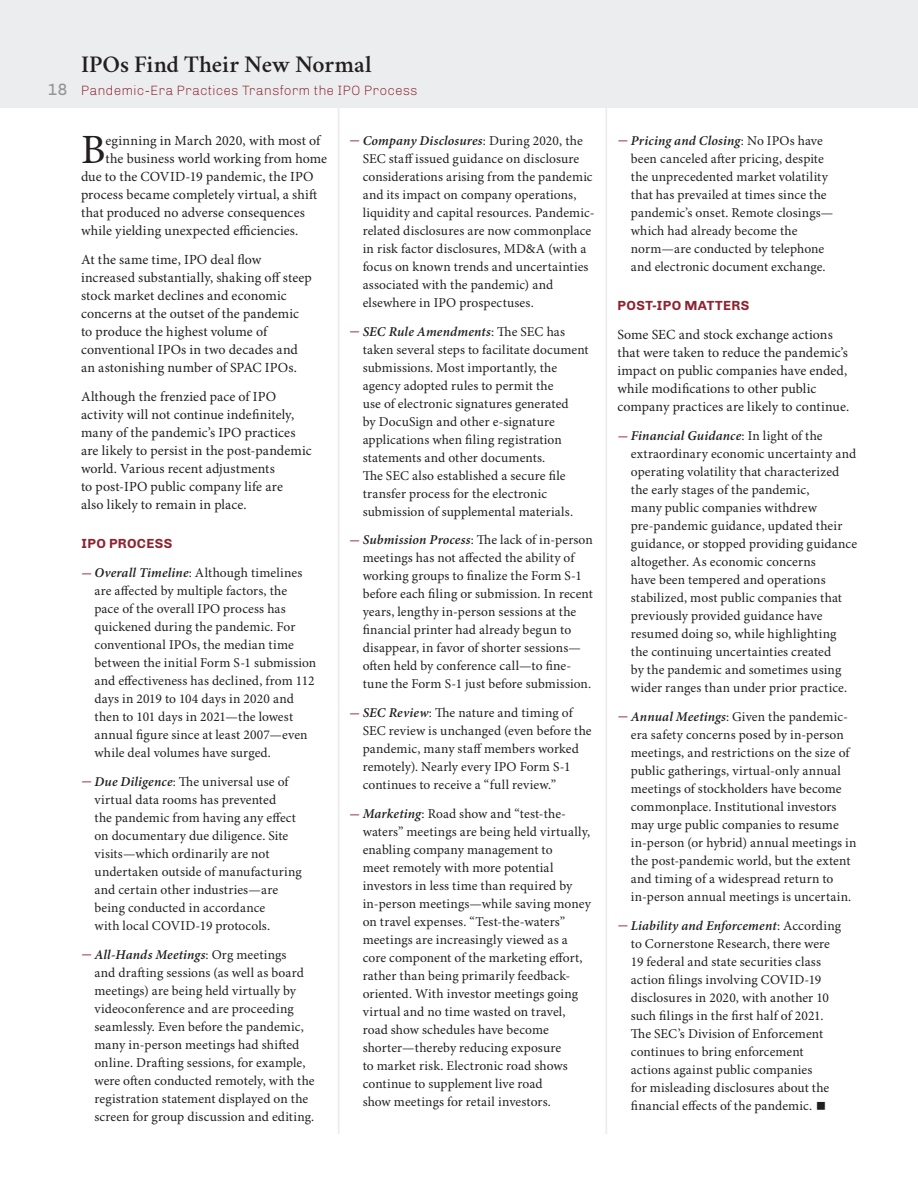
<style>
.page{position:relative;width:918px;height:1188px;background:#fff}
.page>*{position:absolute;margin:0;border:0;box-sizing:border-box;transform-origin:0 0}
.First_Paragraph_-_In{font:41.7px "Minion Pro";color:#231f20}
.page_title{font:600 24px "Crimson";color:#231f20}
.t1{font:16.5px "Chivo";color:#939598}
.body_text{font:13.95px/18px "Minion Pro";letter-spacing:.005em;color:#231f20}
.First_Paragraph_-_In-2{font:13.95px "Minion Pro";letter-spacing:.01em;color:#231f20}
.t2{font:13.5px/18px "Minion Pro";letter-spacing:.01em;color:#231f20}
.page_title-2{font:300 13.5px "Chivo";letter-spacing:.015em;color:#8d2431}
.subhead{font:700 13.5px "Chivo";letter-spacing:.025em;color:#8d2431}
.s1{font-family:"Univers LT Std";font-weight:300;font-style:italic;font-stretch:condensed;font-size:18px;color:#8d2431}
.s2{font-weight:600;font-style:italic}
</style>
<div class="page">
<hr style="left:338px;top:108px;width:2px;height:1026px;background:#ececee">
<hr style="left:605px;top:108px;width:2px;height:1026px;background:#ececee">
<div style="left:0;top:0;width:918px;height:108px;background:#ecedee"></div>
<h2 class="page_title" style="left:81px;top:47px;width:153px">Title Goes Here</h2>
<p class="page_title-2" style="left:81px;top:82px;width:65px">SUBHEAD</p>
<p class="page_title" style="left:81px;top:47px;width:292px">IPOs Find Their New Normal</p>
<p class="t1" style="left:47px;top:79px;width:22px">18</p>
<p class="page_title-2" style="left:81px;top:82px;width:338px">Pandemic-Era Practices Transform the IPO Process</p>
<p class="First_Paragraph_-_In" style="left:81px;top:125px;width:26px">B</p>
<p class="First_Paragraph_-_In-2" style="left:105px;top:132px;width:216px">eginning in March 2020, with most of</p>
<p class="First_Paragraph_-_In-2" style="left:105px;top:150px;width:223px">the business world working from home</p>
<p class="First_Paragraph_-_In-2" style="left:81px;top:168px;width:234px">due to the COVID-19 pandemic, the IPO</p>
<p class="First_Paragraph_-_In-2" style="left:81px;top:186px;width:238px">process became completely virtual, a shift</p>
<p class="First_Paragraph_-_In-2" style="left:81px;top:204px;width:225px">that produced no adverse consequences</p>
<p class="First_Paragraph_-_In-2" style="left:81px;top:222px;width:219px">while yielding unexpected efficiencies.</p>
<p class="body_text" style="left:81px;top:251px;width:232px">At the same time, IPO deal flow increased substantially, shaking off steep stock market declines and economic concerns at the outset of the pandemic to produce the highest volume of conventional IPOs in two decades and an astonishing number of SPAC IPOs.</p>
<p class="body_text" style="left:81px;top:388px;width:232px">Although the frenzied pace of IPO activity will not continue indefinitely, many of the pandemic’s IPO practices are likely to persist in the post-pandemic world. Various recent adjustments<br>to post-IPO public company life are<br>also likely to remain in place.</p>
<p class="subhead" style="left:81px;top:536px;width:93px">IPO PROCESS</p>
<p class="t2" style="left:94px;top:564px;width:223px;text-indent:-14px"><span class="s1">–</span> <span class="s2">Overall Timeline</span>: Although timelines are affected by multiple factors, the<br>pace of the overall IPO process has quickened during the pandemic. For conventional IPOs, the median time between the initial Form S-1 submission and effectiveness has declined, from 112 days in 2019 to 104 days in 2020 and then to 101 days in 2021—the lowest annual figure since at least 2007—even while deal volumes have surged.</p>
<p class="t2" style="left:94px;top:773px;width:209px;text-indent:-14px"><span class="s1">–</span> <span class="s2">Due Diligence</span>: The universal use of virtual data rooms has prevented<br>the pandemic from having any effect on documentary due diligence. Site visits—which ordinarily are not undertaken outside of manufacturing and certain other industries—are being conducted in accordance<br>with local COVID-19 protocols.</p>
<p class="t2" style="left:94px;top:946px;width:222px;text-indent:-14px"><span class="s1">–</span> <span class="s2">All-Hands Meetings</span>: Org meetings<br>and drafting sessions (as well as board meetings) are being held virtually by videoconference and are proceeding seamlessly. Even before the pandemic, many in-person meetings had shifted online. Drafting sessions, for example, were often conducted remotely, with the registration statement displayed on the screen for group discussion and editing.</p>
<p class="t2" style="left:363px;top:132px;width:233px;text-indent:-14px"><span class="s1">–</span> <span class="s2">Company Disclosures</span>: During 2020, the SEC staff issued guidance on disclosure considerations arising from the pandemic and its impact on company operations, liquidity and capital resources. Pandemic&shy;related disclosures are now commonplace in risk factor disclosures, MD&amp;A (with a focus on known trends and uncertainties associated with the pandemic) and elsewhere in IPO prospectuses.</p>
<p class="t2" style="left:363px;top:323px;width:228px;text-indent:-14px"><span class="s1">–</span> <span class="s2">SEC Rule Amendments</span>: The SEC has taken several steps to facilitate document submissions. Most importantly, the agency adopted rules to permit the<br>use of electronic signatures generated<br>by DocuSign and other e-signature applications when filing registration statements and other documents.<br>The SEC also established a secure file transfer process for the electronic submission of supplemental materials.</p>
<p class="t2" style="left:363px;top:532px;width:232px;text-indent:-14px"><span class="s1">–</span> <span class="s2">Submission Process</span>: The lack of in-person meetings has not affected the ability of working groups to finalize the Form S-1 before each filing or submission. In recent years, lengthy in-person sessions at the financial printer had already begun to disappear, in favor of shorter sessions— often held by conference call—to fine&shy;tune the Form S-1 just before submission.</p>
<p class="t2" style="left:363px;top:704px;width:230px;text-indent:-14px"><span class="s1">–</span> <span class="s2">SEC Review</span>: The nature and timing of SEC review is unchanged (even before the pandemic, many staff members worked remotely). Nearly every IPO Form S-1 continues to receive a “full review.”</p>
<p class="t2" style="left:363px;top:805px;width:230px;text-indent:-14px"><span class="s1">–</span> <span class="s2">Marketing</span>: Road show and “test-the&shy;waters” meetings are being held virtually, enabling company management to<br>meet remotely with more potential investors in less time than required by in-person meetings—while saving money on travel expenses. “Test-the-waters” meetings are increasingly viewed as a core component of the marketing effort, rather than being primarily feedback&shy;oriented. With investor meetings going virtual and no time wasted on travel, road show schedules have become shorter—thereby reducing exposure<br>to market risk. Electronic road shows continue to supplement live road<br>show meetings for retail investors.</p>
<p class="t2" style="left:631px;top:132px;width:204px;text-indent:-14px"><span class="s1">–</span> <span class="s2">Pricing and Closing</span>: No IPOs have been canceled after pricing, despite the unprecedented market volatility that has prevailed at times since the pandemic’s onset. Remote closings— which had already become the norm—are conducted by telephone and electronic document exchange.</p>
<p class="subhead" style="left:617px;top:298px;width:133px">POST-IPO MATTERS</p>
<p class="body_text" style="left:617px;top:326px;width:233px">Some SEC and stock exchange actions that were taken to reduce the pandemic’s impact on public companies have ended, while modifications to other public company practices are likely to continue.</p>
<p class="t2" style="left:631px;top:427px;width:228px;text-indent:-14px"><span class="s1">–</span> <span class="s2">Financial Guidance</span>: In light of the extraordinary economic uncertainty and operating volatility that characterized the early stages of the pandemic,<br>many public companies withdrew pre-pandemic guidance, updated their guidance, or stopped providing guidance altogether. As economic concerns<br>have been tempered and operations stabilized, most public companies that previously provided guidance have resumed doing so, while highlighting the continuing uncertainties created<br>by the pandemic and sometimes using wider ranges than under prior practice.</p>
<p class="t2" style="left:631px;top:708px;width:227px;text-indent:-14px"><span class="s1">–</span> <span class="s2">Annual Meetings</span>: Given the pandemic&shy;era safety concerns posed by in-person meetings, and restrictions on the size of public gatherings, virtual-only annual meetings of stockholders have become commonplace. Institutional investors may urge public companies to resume in-person (or hybrid) annual meetings in the post-pandemic world, but the extent and timing of a widespread return to in-person annual meetings is uncertain.</p>
<p class="t2" style="left:631px;top:917px;width:212px;text-indent:-14px"><span class="s1">–</span> <span class="s2">Liability and Enforcement</span>: According to Cornerstone Research, there were 19 federal and state securities class action filings involving COVID-19 disclosures in 2020, with another 10 such filings in the first half of 2021.<br>The SEC’s Division of Enforcement continues to bring enforcement actions against public companies<br>for misleading disclosures about the financial effects of the pandemic.</p>
</div>
